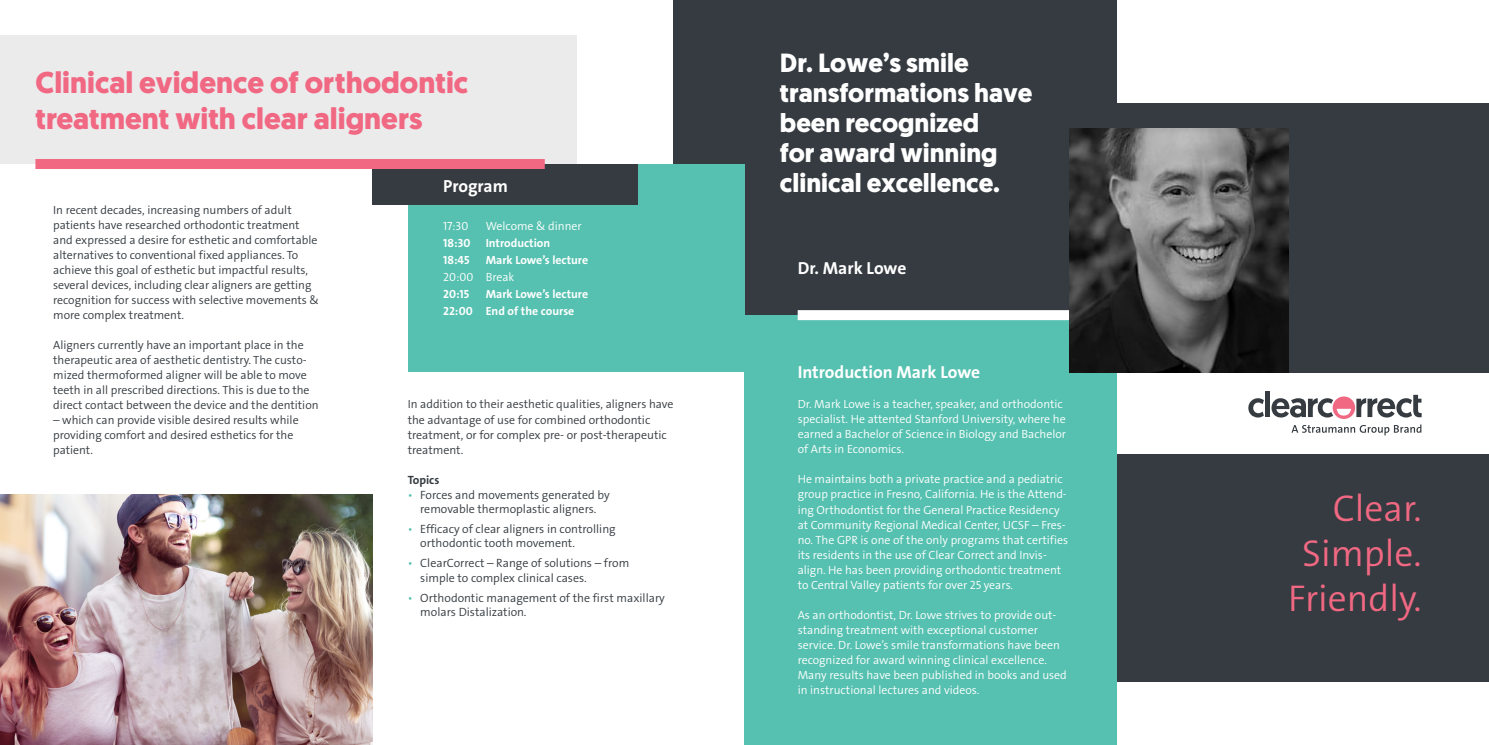
<style>
.page{position:relative;width:1489px;height:745px;background:#fff}
.page>*{position:absolute;margin:0;border:0;box-sizing:border-box;transform-origin:0 0}
.Copy_thesis_semiligh{font:37.5px "The Sans LP4 Se Lig";color:#f16883}
.Title_geomanist_24pt{font:700 30px/35px "Geomanist";color:#f16883}
.Title_geomanist_24pt-2{font:700 26.25px/30px "Geomanist";color:#fff}
.Headline_thesis_bold{font:17.5px "The Sans LP7 Bld";color:#fff}
.Copy_thesis_semiligh-2{font:12px/14.5px "The Sans LP4 Se Lig";color:#353b40}
.Copy_Headline_thesis{font:12px "The Sans LP7 Bld";color:#353b40}
.Copy_thesis_semiligh-3{font:11.88px/15px "The Sans LP4 Se Lig";color:#fff}
.Copy_thesis_semiligh-4{font:11.88px/15px "The Sans LP4 Se Lig";color:#353b40}
.Paragraph_9_5pt_spac{font:11.88px "The Sans LP7 Bld";color:#fff}
.Paragraph_9_5pt_spac-2{font:11.88px "The Sans LP4 Se Lig";color:#fff}
.s1{font-size:12px}
.s2{color:#56c1b0}
</style>
<div class="page">
<div style="left:959px;top:103px;width:529px;height:269px;background:#353b40"></div>
<div style="left:673px;top:0;width:443px;height:315px;background:#353b40"></div>
<div style="left:407px;top:164px;width:337px;height:208px;background:#56c1b0"></div>
<img style="left:0;top:494px;width:372px;height:250px">
<div style="left:1116px;top:454px;width:372px;height:226px;background:#353b40"></div>
<div style="left:0;top:35px;width:576px;height:129px;background:#ebebec"></div>
<div style="left:744px;top:315px;width:372px;height:429px;background:#56c1b0"></div>
<div style="left:797px;top:310px;width:292px;height:10px;background:#fff"></div>
<div style="left:372px;top:164px;width:266px;height:41px;background:#353b40"></div>
<div style="left:35px;top:159px;width:509px;height:10px;background:#f16883"></div>
<img style="left:1069px;top:128px;width:219px;height:244px">
<svg style="left:1248px;top:398px;width:15px;height:19px"></svg>
<hr style="left:1265px;top:391px;width:4px;height:26px;background:#353b40">
<svg style="left:1271px;top:394px;width:150px;height:24px"></svg>
<svg style="left:1291px;top:424px;width:130px;height:11px"></svg>
<p class="Title_geomanist_24pt" style="left:35px;top:65px;width:434px">Clinical evidence of orthodontic treatment with clear aligners</p>
<p class="Copy_thesis_semiligh-4" style="left:53px;top:202px;width:267px">In recent decades, increasing numbers of adult patients have researched orthodontic treatment and expressed a desire for esthetic and comfortable alternatives to conventional fixed appliances. To achieve this goal of esthetic but impactful results, several devices, including clear aligners are getting recognition for success with selective movements &amp; more complex treatment.</p>
<p class="Copy_thesis_semiligh-4" style="left:53px;top:337px;width:267px">Aligners currently have an important place in the therapeutic area of aesthetic dentistry. The custo&shy;mized thermoformed aligner will be able to move teeth in all prescribed directions. This is due to the direct contact between the device and the dentition</p>
<p class="Copy_thesis_semiligh-4" style="left:53px;top:412px;width:247px">– which can provide visible desired results while providing comfort and desired esthetics for the patient.</p>
<p class="Headline_thesis_bold" style="left:443px;top:175px;width:66px">Program</p>
<p class="Paragraph_9_5pt_spac-2" style="left:443px;top:218px;width:27px">17:30</p>
<p class="Paragraph_9_5pt_spac-2" style="left:485px;top:218px;width:98px">Welcome &amp; dinner</p>
<p class="Paragraph_9_5pt_spac" style="left:443px;top:235px;width:29px">18:30</p>
<p class="Paragraph_9_5pt_spac" style="left:485px;top:235px;width:66px">Introduction</p>
<p class="Paragraph_9_5pt_spac" style="left:443px;top:252px;width:28px">18:45</p>
<p class="Paragraph_9_5pt_spac" style="left:485px;top:252px;width:104px">Mark Lowe’s lecture</p>
<p class="Paragraph_9_5pt_spac-2" style="left:443px;top:269px;width:73px">20:00 Break</p>
<p class="Paragraph_9_5pt_spac" style="left:443px;top:286px;width:28px">20:15</p>
<p class="Paragraph_9_5pt_spac" style="left:485px;top:286px;width:104px">Mark Lowe’s lecture</p>
<p class="Paragraph_9_5pt_spac" style="left:443px;top:303px;width:133px">22:00 End of the course</p>
<p class="Copy_thesis_semiligh-4" style="left:407px;top:396px;width:267px">In addition to their aesthetic qualities, aligners have the advantage of use for combined <span class="s1">orthodontic</span></p>
<p class="Copy_thesis_semiligh-2" style="left:407px;top:427px;width:260px;line-height:15.1px">treatment, or for complex pre- or post-therapeutic treatment.</p>
<p class="Copy_Headline_thesis" style="left:407px;top:472px;width:33px">Topics</p>
<p class="Copy_thesis_semiligh-2" style="left:407px;top:487px;width:203px;text-align:center"><span class="s2">•</span> Forces and movements generated by removable thermoplastic aligners.</p>
<p class="Copy_thesis_semiligh-2" style="left:420px;top:521px;width:197px;text-indent:-13px"><span class="s2">•</span> Efficacy of clear aligners in controlling orthodontic tooth movement.</p>
<p class="Copy_thesis_semiligh-2" style="left:420px;top:555px;width:210px;text-indent:-13px"><span class="s2">•</span> ClearCorrect – Range of solutions – from simple to complex clinical cases.</p>
<p class="Copy_thesis_semiligh-2" style="left:420px;top:590px;width:246px;text-indent:-13px"><span class="s2">•</span> Orthodontic management of the first maxillary molars Distalization.</p>
<p class="Title_geomanist_24pt-2" style="left:780px;top:48px;width:254px">Dr. Lowe’s smile transformations have been recognized<br>for award winning clinical excellence.</p>
<p class="Headline_thesis_bold" style="left:797px;top:257px;width:110px">Dr. Mark Lowe</p>
<p class="Headline_thesis_bold" style="left:797px;top:360px;width:184px">Introduction Mark Lowe</p>
<p class="Copy_thesis_semiligh-3" style="left:797px;top:396px;width:270px">Dr. Mark Lowe is a teacher, speaker, and orthodontic specialist. He attented Stanford University, where he earned a Bachelor of Science in Biology and Bachelor of Arts in Economics.</p>
<p class="Copy_thesis_semiligh-3" style="left:797px;top:471px;width:272px">He maintains both a private practice and a pediatric group practice in Fresno, California. He is the Attend&shy;ing Orthodontist for the General Practice Residency at Community Regional Medical Center, UCSF – Fres&shy;no. The GPR is one of the only programs that certifies its residents in the use of Clear Correct and Invis&shy;align. He has been providing orthodontic treatment to Central Valley patients for over 25 years.</p>
<p class="Copy_thesis_semiligh-3" style="left:797px;top:606px;width:271px">As an orthodontist, Dr. Lowe strives to provide out&shy;standing treatment with exceptional customer service. Dr. Lowe’s smile transformations have been recognized for award winning clinical excellence.<br>Many results have been published in books and used in instructional lectures and videos.</p>
<p class="Copy_thesis_semiligh" style="left:1332px;top:484px;width:90px">Clear.</p>
<p class="Copy_thesis_semiligh" style="left:1301px;top:529px;width:121px">Simple.</p>
<p class="Copy_thesis_semiligh" style="left:1287px;top:574px;width:135px">Friendly.</p>
</div>
